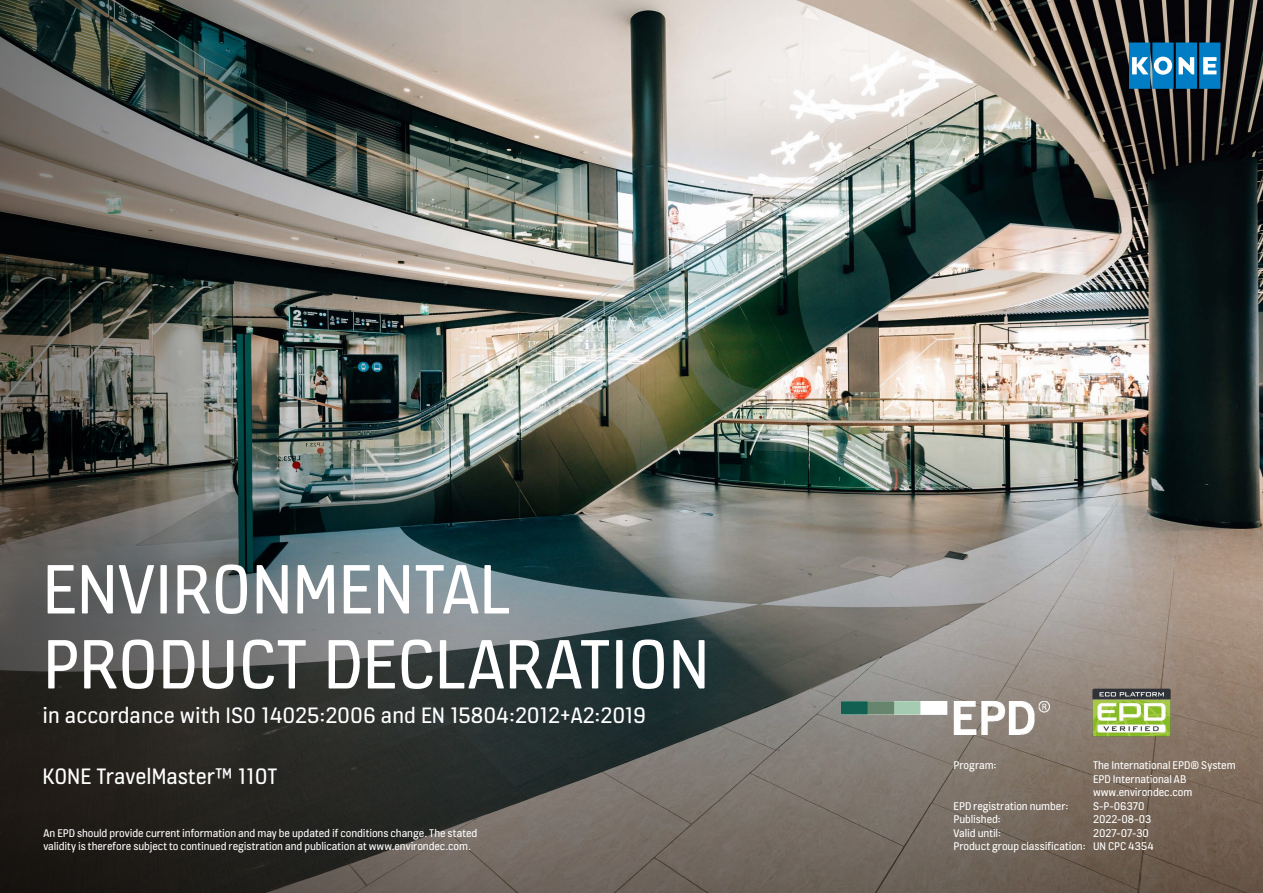
<style>
.page{position:relative;width:1263px;height:893px;background:#fff}
.page>*{position:absolute;margin:0;border:0;box-sizing:border-box;transform-origin:0 0}
.t1{font:75px/75px "KONE Information v 13";color:#fff}
.t2{font:24px "KONE Information v 13";color:#fff}
.t3{font:12px/13.5px "KONE Information v 13";letter-spacing:-.005em;color:#fff}
</style>
<div class="page">
<img style="left:461px;top:0;width:802px;height:432px">
<img style="left:0;top:0;width:461px;height:432px">
<img style="left:0;top:432px;width:1263px;height:461px">
<svg style="left:1129px;top:43px;width:91px;height:46px;background:#2f8dc3"></svg>
<img style="left:842px;top:702px;width:207px;height:33px">
<img style="left:1081px;top:677px;width:100px;height:70px">
<h1 class="t1" style="left:43px;top:548px;width:669px">ENVIRONMENTAL<br>PRODUCT DECLARATION</h1>
<h2 class="t2" style="left:43px;top:699px;width:605px">in accordance with ISO 14025:2006 and EN 15804:2012+A2:2019</h2>
<h2 class="t2" style="left:43px;top:760px;width:237px">KONE TravelMaster™ 110T</h2>
<p class="t3" style="left:43px;top:826px;width:436px">An EPD should provide current information and may be updated if conditions change. The stated validity is therefore subject to continued registration and publication at www.environdec.com.</p>
<p class="t3" style="left:954px;top:758px;width:44px">Program:</p>
<p class="t3" style="left:1093px;top:758px;width:144px">The International EPD® System<br>EPD International AB www.environdec.com</p>
<p class="t3" style="left:954px;top:799px;width:116px">EPD registration number:</p>
<p class="t3" style="left:1093px;top:799px;width:53px">S-P-06370</p>
<p class="t3" style="left:954px;top:812px;width:49px">Published:</p>
<p class="t3" style="left:1093px;top:812px;width:60px">2022-08-03</p>
<p class="t3" style="left:954px;top:826px;width:49px">Valid until:</p>
<p class="t3" style="left:954px;top:826px;width:202px;text-indent:140px">2027-07-30<br>Product group classification: UN CPC 4354</p>
</div>
